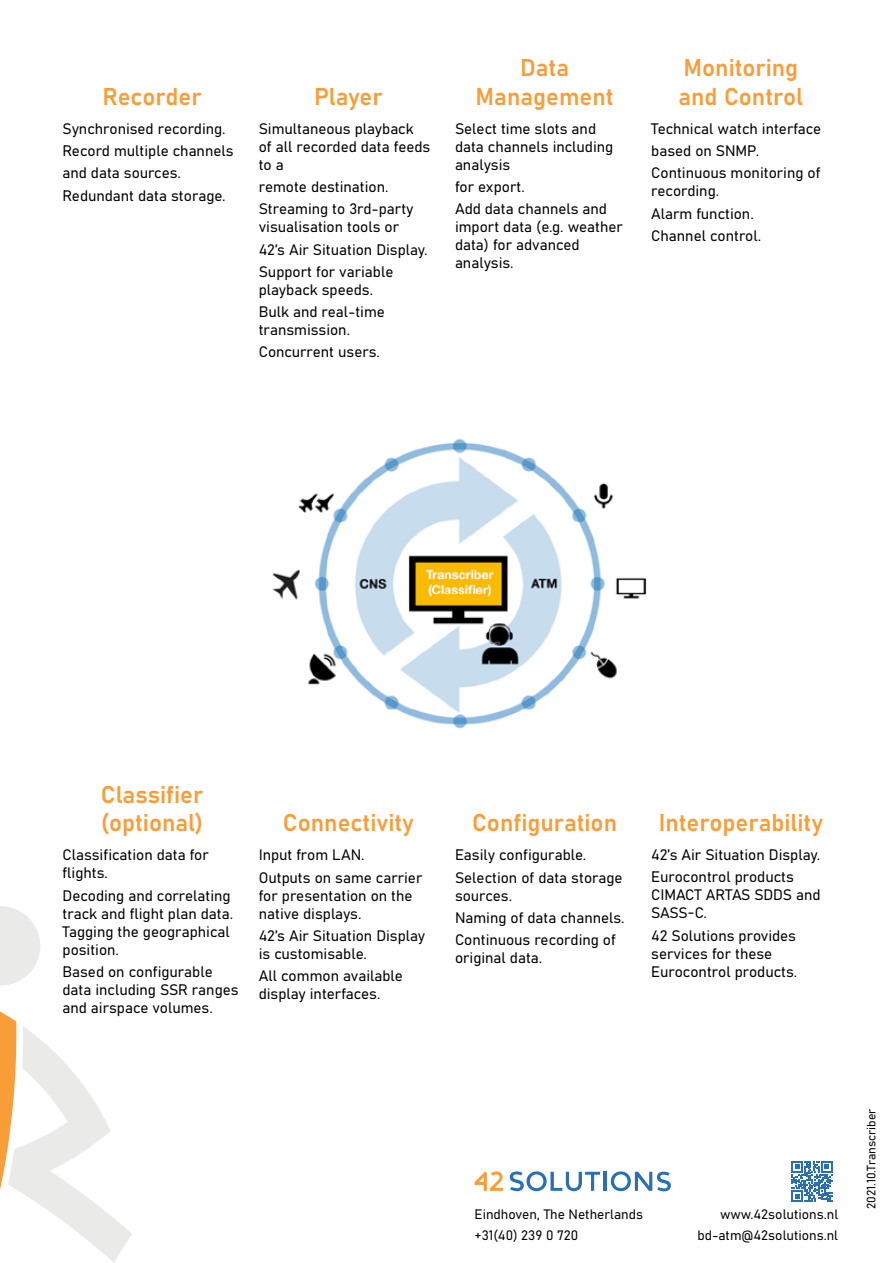
<style>
.page{position:relative;width:893px;height:1263px;background:#fff}
.page>*{position:absolute;margin:0;border:0;box-sizing:border-box;transform-origin:0 0}
.t1{font:24px/28.8px "Bahnschrift";color:#f99d38}
.t2{font:15px/22.2px "Bahnschrift";color:#000}
.t3{font:13.5px "Bahnschrift";color:#000}
.t4{font:12px "Bahnschrift";color:#000}
</style>
<div class="page">
<svg style="left:0;top:1011px;width:132px;height:252px"></svg>
<svg style="left:0;top:906px;width:40px;height:80px"></svg>
<hr style="left:603px;top:1172px;width:4px;height:19px;background:#296fb5">
<svg style="left:510px;top:1171px;width:90px;height:20px"></svg>
<svg style="left:611px;top:1171px;width:60px;height:20px"></svg>
<svg style="left:475px;top:1171px;width:28px;height:20px"></svg>
<svg style="left:791px;top:1161px;width:41px;height:41px"></svg>
<img style="left:272px;top:438px;width:375px;height:291px">
<h1 class="t1" style="left:103px;top:81px;width:101px">Recorder</h1>
<h1 class="t1" style="left:314px;top:81px;width:70px">Player</h1>
<p class="t2" style="left:63px;top:117px;width:172px">Synchronised recording.<br>Record multiple channels and data sources.<br>Redundant data storage.</p>
<p class="t2" style="left:259px;top:119px;width:173px;line-height:18px">Simultaneous playback of all recorded data feeds to a</p>
<p class="t2" style="left:259px;top:175px;width:156px">remote destination.<br>Streaming to 3rd-party</p>
<p class="t2" style="left:259px;top:215px;width:170px">visualisation tools or<br>42’s Air Situation Display.<br>Support for variable</p>
<p class="t2" style="left:259px;top:278px;width:128px">playback speeds.<br>Bulk and real-time</p>
<p class="t2" style="left:259px;top:318px;width:123px">transmission.<br>Concurrent users.</p>
<h1 class="t1" style="left:476px;top:52px;width:140px;text-align:center">Data<br>Management</h1>
<h1 class="t1" style="left:678px;top:52px;width:126px">Monitoring and Control</h1>
<p class="t2" style="left:455px;top:119px;width:160px;line-height:18px">Select time slots and data channels including analysis</p>
<p class="t2" style="left:455px;top:175px;width:154px">for export.<br>Add data channels and</p>
<p class="t2" style="left:455px;top:217px;width:169px;line-height:18px">import data (e.g. weather data) for advanced analysis.</p>
<p class="t2" style="left:651px;top:116px;width:172px">Technical watch interface based on SNMP.<br>Continuous monitoring of</p>
<p class="t2" style="left:651px;top:179px;width:111px">recording.<br>Alarm function.<br>Channel control.</p>
<h1 class="t1" style="left:101px;top:778px;width:104px">Classifier (optional)</h1>
<p class="t2" style="left:63px;top:845px;width:148px;line-height:18px">Classification data for flights.</p>
<p class="t2" style="left:63px;top:885px;width:172px;line-height:18px">Decoding and correlating track and flight plan data.<br>Tagging the geographical position.</p>
<p class="t2" style="left:63px;top:961px;width:178px;line-height:18px">Based on configurable data including SSR ranges and airspace volumes.</p>
<h1 class="t1" style="left:283px;top:807px;width:132px">Connectivity</h1>
<h1 class="t1" style="left:472px;top:807px;width:146px">Configuration</h1>
<h1 class="t1" style="left:659px;top:807px;width:166px">Interoperability</h1>
<p class="t2" style="left:259px;top:843px;width:165px">Input from LAN.<br>Outputs on same carrier</p>
<p class="t2" style="left:259px;top:885px;width:155px;line-height:18px">for presentation on the native displays.</p>
<p class="t2" style="left:259px;top:925px;width:168px;line-height:18px">42’s Air Situation Display is customisable.</p>
<p class="t2" style="left:259px;top:966px;width:146px;line-height:18px">All common available display interfaces.</p>
<p class="t2" style="left:455px;top:843px;width:169px">Easily configurable.<br>Selection of data storage</p>
<p class="t2" style="left:455px;top:883px;width:171px">sources.<br>Naming of data channels.<br>Continuous recording of</p>
<p class="t2" style="left:455px;top:945px;width:89px">original data.</p>
<p class="t2" style="left:651px;top:843px;width:170px">42’s Air Situation Display.<br>Eurocontrol products</p>
<p class="t2" style="left:651px;top:885px;width:171px;line-height:18px">CIMACT ARTAS SDDS and<br>SASS-C.</p>
<p class="t2" style="left:651px;top:925px;width:148px;line-height:18px">42 Solutions provides services for these<br>Eurocontrol products.</p>
<p class="t3" style="left:475px;top:1204px;width:170px">Eindhoven, The Netherlands</p>
<p class="t3" style="left:720px;top:1204px;width:120px">www.42solutions.nl</p>
<p class="t3" style="left:475px;top:1224px;width:105px">+31(40) 239 0 720</p>
<p class="t3" style="left:697px;top:1224px;width:142px">bd-atm@42solutions.nl</p>
<p class="t4" style="left:862px;top:1209px;width:102px;rotate:-90deg">2021.10.Transcriber</p>
</div>
